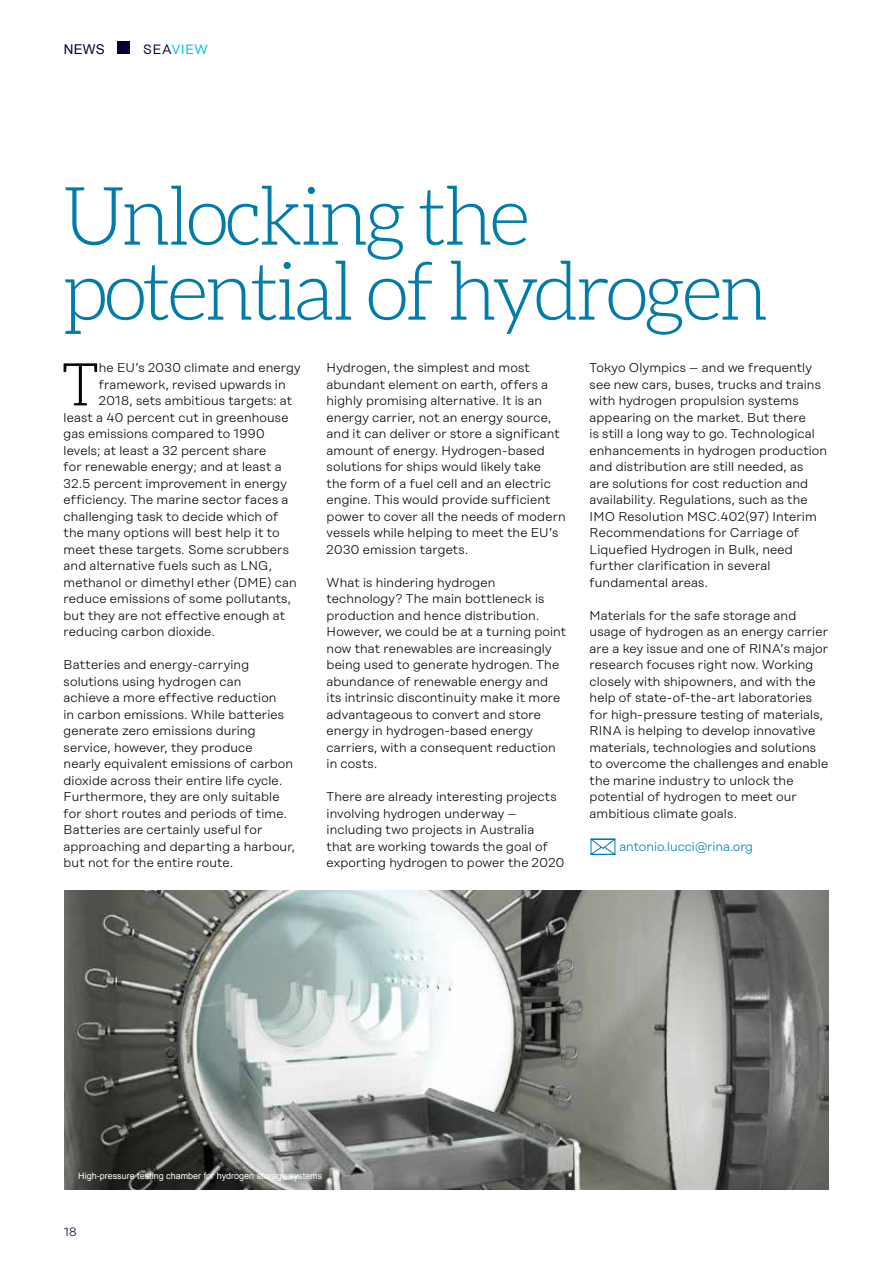
<style>
.page{position:relative;width:893px;height:1263px;background:#fff}
.page>*{position:absolute;margin:0;border:0;box-sizing:border-box;transform-origin:0 0}
.t1{font:300 81px/75px "Aleo";letter-spacing:-.05em;color:#007cab}
.t2{font:300 59.4px "Aleo";color:#000}
.t3{font:13.5px "Rational Display";letter-spacing:.01em;color:#00bcda}
.t4{font:13.5px "Arial";color:#003}
.t5{font:300 12.75px/16.5px "Rational Display";letter-spacing:.01em;color:#000}
.t6{font:300 12.75px "Rational Display";color:#007cab}
.t7{font:300 12px "Rational Display";color:#003}
.t8{font:9px "Arial";color:#fff}
.s1{color:#003}
</style>
<div class="page">
<img style="left:64px;top:890px;width:764px;height:300px">
<svg style="left:590px;top:838px;width:26px;height:17px"></svg>
<div style="left:117px;top:41px;width:13px;height:13px;background:#003"></div>
<p class="t4" style="left:64px;top:41px;width:42px">NEWS</p>
<p class="t3" style="left:143px;top:42px;width:67px"><span class="s1">SEA</span>VIEW</p>
<h1 class="t1" style="left:64px;top:178px;width:707px">Unlocking the potential of hydrogen</h1>
<h2 class="t2" style="left:62px;top:352px;width:39px">T</h2>
<p class="t5" style="left:99px;top:360px;width:204px">he EU’s 2030 climate and energy</p>
<p class="t5" style="left:590px;top:360px;width:239px">Tokyo Olympics – and we frequently see new cars, buses, trucks and trains with hydrogen propulsion systems appearing on the market. But there<br>is still a long way to go. Technological enhancements in hydrogen production and distribution are still needed, as<br>are solutions for cost reduction and availability. Regulations, such as the IMO Resolution MSC.402(97) Interim Recommendations for Carriage of Liquefied Hydrogen in Bulk, need further clarification in several fundamental areas.</p>
<p class="t5" style="left:590px;top:607px;width:240px">Materials for the safe storage and usage of hydrogen as an energy carrier are a key issue and one of RINA’s major research focuses right now. Working closely with shipowners, and with the help of state-of-the-art laboratories for high-pressure testing of materials, RINA is helping to develop innovative materials, technologies and solutions to overcome the challenges and enable the marine industry to unlock the potential of hydrogen to meet our ambitious climate goals.</p>
<p class="t6" style="left:619px;top:839px;width:135px">antonio.lucci@rina.org</p>
<p class="t5" style="left:327px;top:360px;width:241px">Hydrogen, the simplest and most abundant element on earth, offers a highly promising alternative. It is an energy carrier, not an energy source, and it can deliver or store a significant amount of energy. Hydrogen-based solutions for ships would likely take<br>the form of a fuel cell and an electric engine. This would provide sufficient power to cover all the needs of modern vessels while helping to meet the EU’s 2030 emission targets.</p>
<p class="t5" style="left:327px;top:574px;width:241px">What is hindering hydrogen technology? The main bottleneck is production and hence distribution.<br>However, we could be at a turning point now that renewables are increasingly being used to generate hydrogen. The abundance of renewable energy and its intrinsic discontinuity make it more advantageous to convert and store energy in hydrogen-based energy carriers, with a consequent reduction in costs.</p>
<p class="t5" style="left:327px;top:789px;width:239px">There are already interesting projects involving hydrogen underway – including two projects in Australia<br>that are working towards the goal of exporting hydrogen to power the 2020</p>
<p class="t5" style="left:99px;top:376px;width:188px">framework, revised upwards in</p>
<p class="t5" style="left:99px;top:393px;width:195px">2018, sets ambitious targets: at</p>
<p class="t5" style="left:64px;top:409px;width:226px">least a 40 percent cut in greenhouse</p>
<p class="t5" style="left:64px;top:426px;width:203px">gas emissions compared to 1990</p>
<p class="t5" style="left:64px;top:442px;width:204px">levels; at least a 32 percent share</p>
<p class="t5" style="left:64px;top:459px;width:220px">for renewable energy; and at least a</p>
<p class="t5" style="left:64px;top:475px;width:225px">32.5 percent improvement in energy</p>
<p class="t5" style="left:64px;top:492px;width:226px">efficiency. The marine sector faces a</p>
<p class="t5" style="left:64px;top:508px;width:216px">challenging task to decide which of</p>
<p class="t5" style="left:64px;top:525px;width:217px">the many options will best help it to</p>
<p class="t5" style="left:64px;top:541px;width:227px">meet these targets. Some scrubbers</p>
<p class="t5" style="left:64px;top:558px;width:210px">and alternative fuels such as LNG,</p>
<p class="t5" style="left:64px;top:574px;width:235px">methanol or dimethyl ether (DME) can</p>
<p class="t5" style="left:64px;top:591px;width:229px">reduce emissions of some pollutants,</p>
<p class="t5" style="left:64px;top:607px;width:223px">but they are not effective enough at</p>
<p class="t5" style="left:64px;top:624px;width:153px">reducing carbon dioxide.</p>
<p class="t5" style="left:64px;top:657px;width:233px">Batteries and energy-carrying solutions using hydrogen can<br>achieve a more effective reduction<br>in carbon emissions. While batteries generate zero emissions during service, however, they produce<br>nearly equivalent emissions of carbon dioxide across their entire life cycle.<br>Furthermore, they are only suitable for short routes and periods of time.<br>Batteries are certainly useful for approaching and departing a harbour, but not for the entire route.</p>
<p class="t8" style="left:78px;top:1170px;width:246px">High-pressure testing chamber for hydrogen storage systems</p>
<p class="t7" style="left:64px;top:1225px;width:15px">18</p>
</div>
